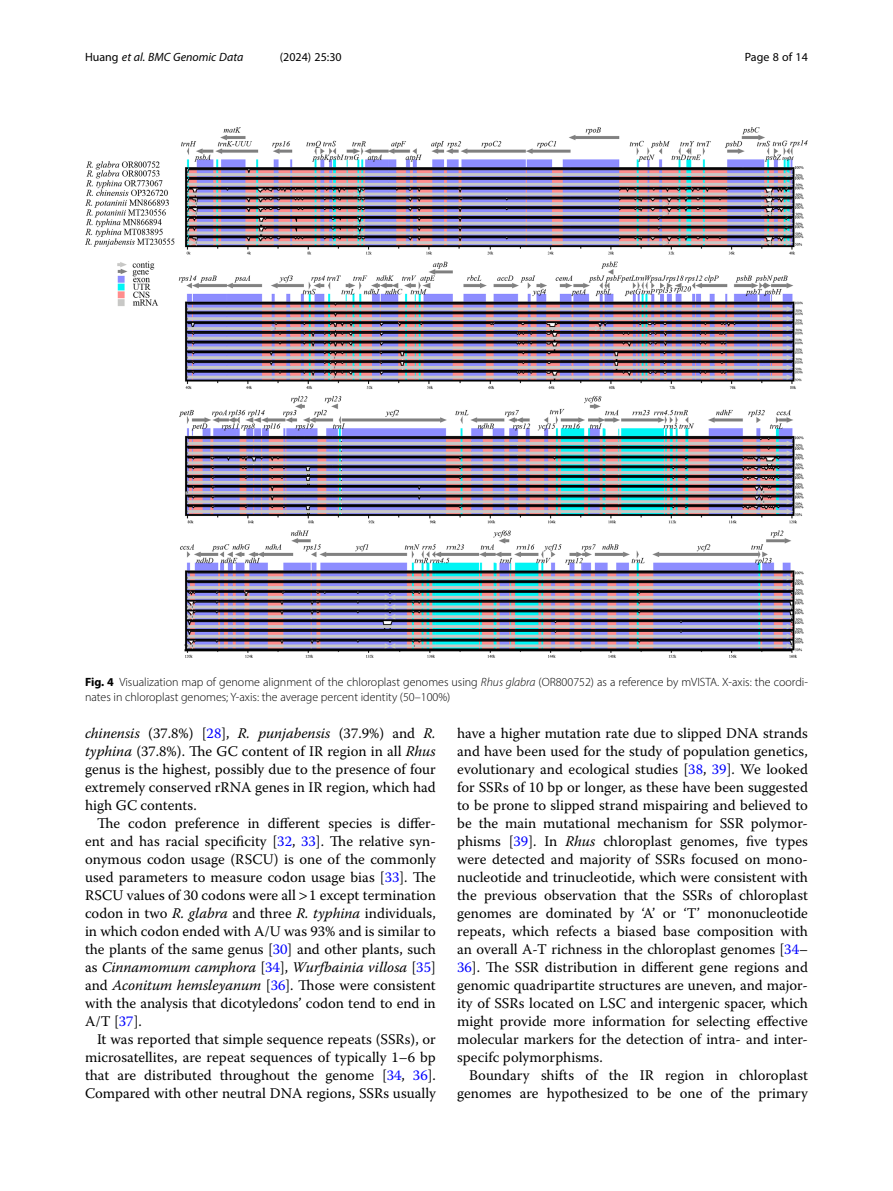
<style>
.page{position:relative;width:893px;height:1191px;background:#fff}
.page>*{position:absolute;margin:0;border:0;box-sizing:border-box;transform-origin:0 0}
.Body_Text_Indent{font:14.7px/18px "Warnock Pro";color:#000;text-align:justify}
.Body_Text{font:14.7px/18px "Warnock Pro";color:#000;text-align:justify}
.Figure_Caption{font:300 12px/15px "Myriad Pro";color:#000}
.t1{font:italic 12px "Myriad Pro";color:#000}
.t2{font:12px "Myriad Pro";color:#000}
.s1{font-style:normal}
.s2{font-weight:700}
.s3{font-style:italic}
.s4{color:#00f}
</style>
<div class="page">
<img style="left:85px;top:127px;width:723px;height:531px">
<p class="t1" style="left:85px;top:50px;width:160px"><span class="s1">Huang</span> et al. BMC Genomic Data</p>
<p class="t2" style="left:280px;top:50px;width:63px">(2024) 25:30</p>
<p class="t2" style="left:745px;top:50px;width:65px">Page 8 of 14</p>
<p class="Figure_Caption" style="left:85px;top:674px;width:724px"><span class="s2">Fig. 4</span> Visualization map of genome alignment of the chloroplast genomes using <span class="s3">Rhus glabra</span> (OR800752) as a reference by mVISTA. X-axis: the coordi&shy;nates in chloroplast genomes; Y-axis: the average percent identity (50–100%)</p>
<p class="Body_Text" style="left:85px;top:724px;width:352px"><span class="s3">chinensis</span> (37.8%) [<span class="s4">28</span>], <span class="s3">R. punjabensis</span> (37.9%) and <span class="s3">R. typhina</span> (37.8%). The GC content of IR region in all <span class="s3">Rhus </span>genus is the highest, possibly due to the presence of four extremely conserved rRNA genes in IR region, which had high GC contents.</p>
<p class="Body_Text_Indent" style="left:85px;top:814px;width:352px;text-indent:12px">The codon preference in different species is differ&shy;ent and has racial specificity [<span class="s4">32</span>, <span class="s4">33</span>]. The relative syn&shy;onymous codon usage (RSCU) is one of the commonly used parameters to measure codon usage bias [<span class="s4">33</span>]. The RSCU values of 30 codons were all 1 except termination codon in two <span class="s3">R. glabra</span> and three <span class="s3">R. typhina</span> individuals, in which codon ended with A/U was 93% and is similar to the plants of the same genus [<span class="s4">30</span>] and other plants, such as <span class="s3">Cinnamomum camphora</span> [<span class="s4">34</span>], <span class="s3">Wurfbainia villosa</span> [<span class="s4">35</span>] and <span class="s3">Aconitum hemsleyanum</span> [<span class="s4">36</span>]. Those were consistent with the analysis that dicotyledons’ codon tend to end in A/T [<span class="s4">37</span>].</p>
<p class="Body_Text_Indent" style="left:85px;top:1030px;width:352px;text-indent:12px">It was reported that simple sequence repeats (SSRs), or microsatellites, are repeat sequences of typically 1–6 bp that are distributed throughout the genome [<span class="s4">34</span>, <span class="s4">36</span>].<br>Compared with other neutral DNA regions, SSRs usually</p>
<p class="Body_Text_Indent" style="left:457px;top:724px;width:352px">have a higher mutation rate due to slipped DNA strands and have been used for the study of population genetics, evolutionary and ecological studies [<span class="s4">38</span>, <span class="s4">39</span>]. We looked for SSRs of 10 bp or longer, as these have been suggested to be prone to slipped strand mispairing and believed to be the main mutational mechanism for SSR polymor&shy;phisms [<span class="s4">39</span>]. In <span class="s3">Rhus</span> chloroplast genomes, five types were detected and majority of SSRs focused on mono&shy;nucleotide and trinucleotide, which were consistent with the previous observation that the SSRs of chloroplast genomes are dominated by ‘A’ or ‘T’ mononucleotide repeats, which refects a biased base composition with an overall A-T richness in the chloroplast genomes [<span class="s4">34</span>– <span class="s4">36</span>]. The SSR distribution in different gene regions and genomic quadripartite structures are uneven, and major&shy;ity of SSRs located on LSC and intergenic spacer, which might provide more information for selecting effective molecular markers for the detection of intra- and inter&shy;specifc polymorphisms.</p>
<p class="Body_Text_Indent" style="left:457px;top:1066px;width:352px;text-align:right">Boundary shifts of the IR region in chloroplast genomes are hypothesized to be one of the primary</p>
</div>
